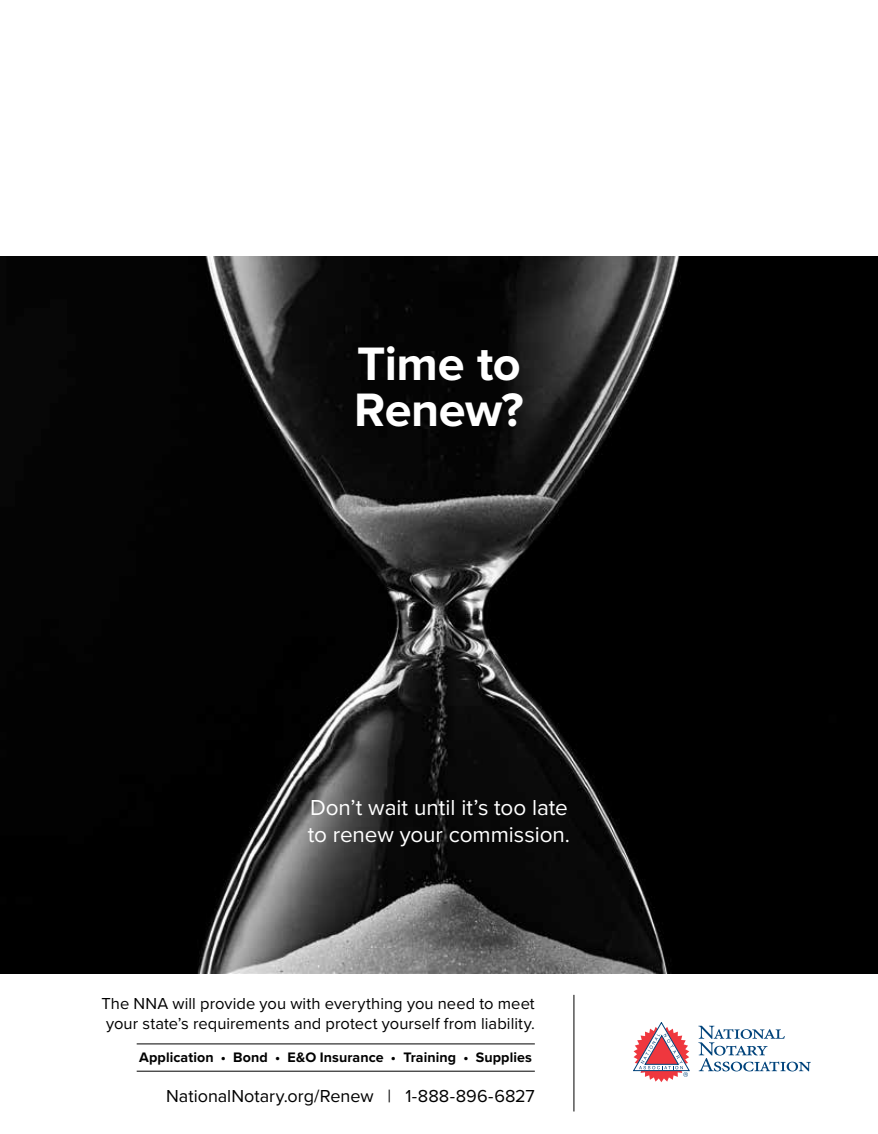
<style>
.page{position:relative;width:878px;height:1134px;background:#fff}
.page>*{position:absolute;margin:0;border:0;box-sizing:border-box;transform-origin:0 0}
.t1{font:700 48.6px/46.5px "Proxima Nova";letter-spacing:-.01em;color:#fff}
.t2{font:22.5px/27px "Proxima Nova";letter-spacing:-.005em;color:#fff}
.t3{font:18px "Proxima Nova";color:#000}
.t4{font:16.5px/19.8px "Proxima Nova";letter-spacing:.005em;color:#000}
.t5{font:700 14.25px "Proxima Nova";letter-spacing:.005em;color:#000}
</style>
<div class="page">
<img style="left:0;top:256px;width:878px;height:717px">
<hr style="left:573px;top:995px;width:1px;height:117px;background:#000">
<hr style="left:137px;top:1044px;width:398px;height:1px;background:#000">
<hr style="left:137px;top:1071px;width:398px;height:1px;background:#000">
<svg style="left:698px;top:1026px;width:112px;height:45px"></svg>
<svg style="left:633px;top:1022px;width:56px;height:60px"></svg>
<h1 class="t1" style="left:354px;top:339px;width:171px">Time to<br>Renew?</h1>
<h2 class="t2" style="left:308px;top:793px;width:264px">Don’t wait until it’s too late to renew your commission.</h2>
<p class="t4" style="left:101px;top:993px;width:435px">The NNA will provide you with everything you need to meet your state’s requirements and protect yourself from liability.</p>
<p class="t5" style="left:139px;top:1047px;width:394px">Application • Bond • E&amp;O Insurance • Training • Supplies</p>
<p class="t3" style="left:166px;top:1082px;width:370px">NationalNotary.org/Renew | 1-888-896-6827</p>
</div>
